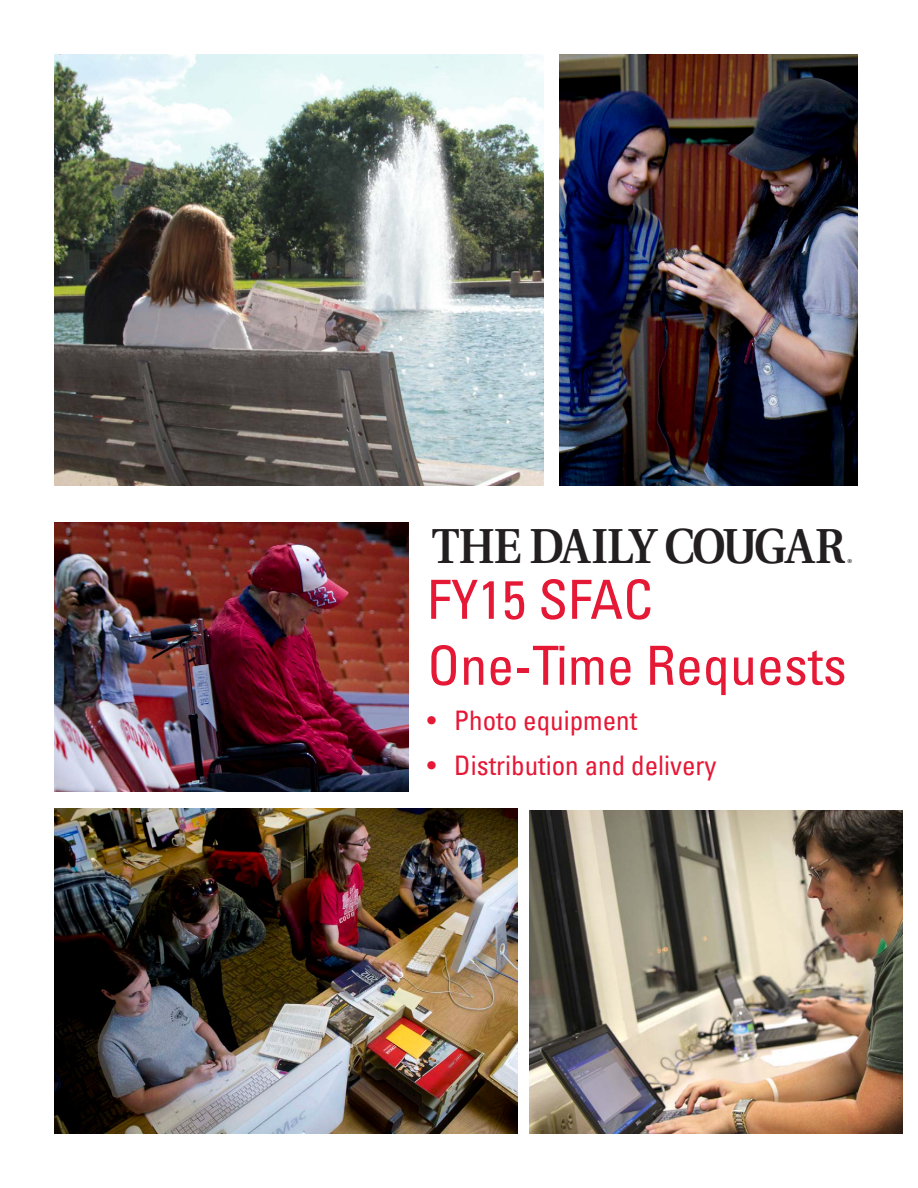
<style>
.page{position:relative;width:918px;height:1188px;background:#fff}
.page>*{position:absolute;margin:0;border:0;box-sizing:border-box;transform-origin:0 0}
.t1{font:condensed 54px/66px "Univers";color:#e51836}
.t2{font:600 49.35px "Utopia";letter-spacing:-.02em;color:#231f20;scale:.91 1}
.t3{font:condensed 27px "Univers";color:#e51836}
.t4{font:600 5.85px "Utopia";color:#231f20}
</style>
<div class="page">
<img style="left:530px;top:810px;width:372px;height:324px">
<img style="left:559px;top:54px;width:299px;height:432px">
<img style="left:54px;top:809px;width:464px;height:325px">
<img style="left:54px;top:54px;width:489px;height:432px">
<img style="left:54px;top:522px;width:354px;height:270px">
<h2 class="t2" style="left:432px;top:518px;width:456px">THE DAILY COUGAR</h2>
<p class="t4" style="left:848px;top:558px;width:6px">®</p>
<h1 class="t1" style="left:427px;top:566px;width:421px">FY15 SFAC<br>One-Time Requests</h1>
<p class="t3" style="left:427px;top:703px;width:212px">• Photo equipment</p>
<p class="t3" style="left:427px;top:748px;width:291px">• Distribution and delivery</p>
</div>
